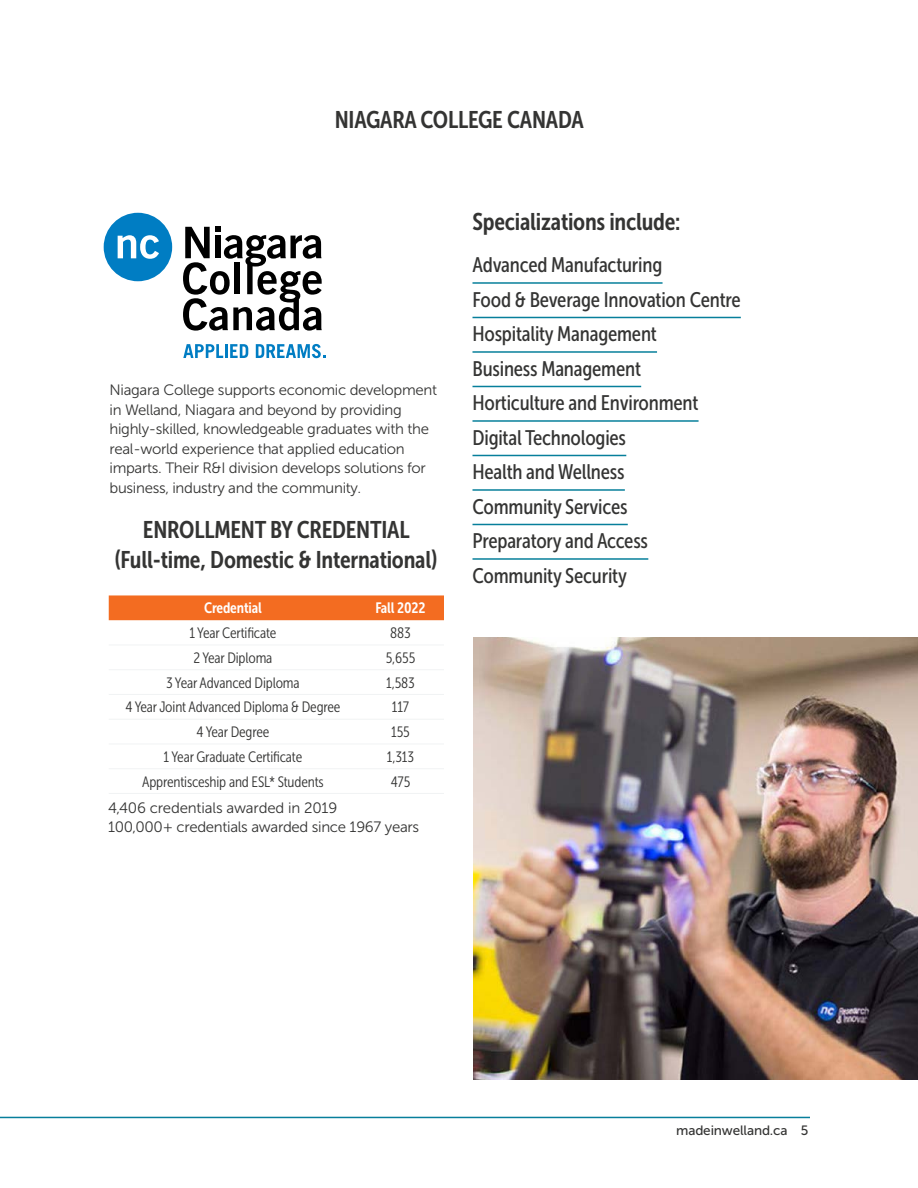
<style>
.page{position:relative;width:918px;height:1188px;background:#fff}
.page>*{position:absolute;margin:0;border:0;box-sizing:border-box;transform-origin:0 0}
.h4-subhead{font:24px "Museo Sans Cond 700";letter-spacing:-.01em;color:#343433}
.h3-subhead{font:24px "Museo Sans Cond 700";letter-spacing:-.01em;color:#343433}
.displayList{font:21px "Museo Sans Cond 500";letter-spacing:-.01em;color:#343433}
.displayListLast{font:21px "Museo Sans Cond 500";letter-spacing:-.01em;color:#343433}
.t1{font:15px/19.5px "Museo Sans 300";letter-spacing:-.02em;color:#343433}
.t2{font:15px "Museo Sans Cond 300";letter-spacing:-.01em;color:#343433}
.t3{font:15px "Museo Sans Cond 700";letter-spacing:-.01em;color:#fff}
.t4{font:13.5px "Museo Sans 500";letter-spacing:-.01em;color:#343433}
</style>
<div class="page">
<hr style="left:0;top:1117px;width:810px;height:1px;background:#077f9b">
<hr style="left:472px;top:282px;width:191px;height:2px;background:#077f9b">
<hr style="left:472px;top:317px;width:269px;height:1px;background:#077f9b">
<hr style="left:472px;top:351px;width:185px;height:2px;background:#077f9b">
<hr style="left:472px;top:386px;width:169px;height:1px;background:#077f9b">
<hr style="left:472px;top:420px;width:227px;height:2px;background:#077f9b">
<hr style="left:472px;top:455px;width:154px;height:1px;background:#077f9b">
<hr style="left:472px;top:489px;width:153px;height:2px;background:#077f9b">
<hr style="left:472px;top:524px;width:156px;height:1px;background:#077f9b">
<hr style="left:472px;top:558px;width:176px;height:2px;background:#077f9b">
<svg style="left:183px;top:226px;width:139px;height:105px"></svg>
<svg style="left:104px;top:213px;width:68px;height:68px"></svg>
<svg style="left:183px;top:344px;width:40px;height:14px"></svg>
<hr style="left:225px;top:344px;width:3px;height:14px;background:#007dc3">
<svg style="left:230px;top:344px;width:18px;height:14px"></svg>
<svg style="left:256px;top:344px;width:70px;height:14px"></svg>
<div style="left:109px;top:595px;width:335px;height:25px;background:#f36c21"></div>
<hr style="left:109px;top:645px;width:248px;height:1px;background:#f1f3f4">
<hr style="left:357px;top:645px;width:87px;height:1px;background:#f1f3f4">
<hr style="left:109px;top:669px;width:248px;height:1px;background:#f1f3f4">
<hr style="left:357px;top:669px;width:87px;height:1px;background:#f1f3f4">
<hr style="left:109px;top:694px;width:248px;height:1px;background:#f1f3f4">
<hr style="left:357px;top:694px;width:87px;height:1px;background:#f1f3f4">
<hr style="left:109px;top:719px;width:248px;height:1px;background:#f1f3f4">
<hr style="left:357px;top:719px;width:87px;height:1px;background:#f1f3f4">
<hr style="left:109px;top:744px;width:248px;height:1px;background:#f1f3f4">
<hr style="left:357px;top:744px;width:87px;height:1px;background:#f1f3f4">
<hr style="left:109px;top:768px;width:248px;height:1px;background:#f1f3f4">
<hr style="left:357px;top:768px;width:87px;height:1px;background:#f1f3f4">
<hr style="left:109px;top:793px;width:248px;height:1px;background:#f1f3f4">
<hr style="left:357px;top:793px;width:87px;height:1px;background:#f1f3f4">
<img style="left:473px;top:638px;width:445px;height:442px">
<h3 class="h3-subhead" style="left:335px;top:107px;width:250px">NIAGARA COLLEGE CANADA</h3>
<p class="t1" style="left:110px;top:380px;width:329px">Niagara College supports economic development in Welland, Niagara and beyond by providing highly-skilled, knowledgeable graduates with the real-world experience that applied education imparts. Their R&amp;I division develops solutions for business, industry and the community.</p>
<h3 class="h3-subhead" style="left:143px;top:516px;width:268px">ENROLLMENT BY CREDENTIAL</h3>
<p class="h4-subhead" style="left:115px;top:547px;width:324px">(Full-time, Domestic &amp; International)</p>
<p class="t3" style="left:204px;top:600px;width:59px">Credential</p>
<p class="t3" style="left:376px;top:600px;width:52px">Fall 2022</p>
<p class="t2" style="left:189px;top:625px;width:89px">1 Year Certificate</p>
<p class="t2" style="left:390px;top:625px;width:22px">883</p>
<p class="t2" style="left:193px;top:650px;width:81px">2 Year Diploma</p>
<p class="t2" style="left:386px;top:650px;width:31px">5,655</p>
<p class="t2" style="left:166px;top:674px;width:135px">3 Year Advanced Diploma</p>
<p class="t2" style="left:386px;top:674px;width:30px">1,583</p>
<p class="t2" style="left:125px;top:699px;width:217px">4 Year Joint Advanced Diploma &amp; Degree</p>
<p class="t2" style="left:392px;top:699px;width:19px">117</p>
<p class="t2" style="left:196px;top:724px;width:74px">4 Year Degree</p>
<p class="t2" style="left:391px;top:724px;width:20px">155</p>
<p class="t2" style="left:164px;top:749px;width:140px">1 Year Graduate Certificate</p>
<p class="t2" style="left:387px;top:749px;width:29px">1,313</p>
<p class="t2" style="left:142px;top:773px;width:183px">Apprentisceship and ESL* Students</p>
<p class="t2" style="left:391px;top:773px;width:21px">475</p>
<p class="t1" style="left:108px;top:798px;width:313px">4,406 credentials awarded in 2019<br>100,000+ credentials awarded since 1967 years</p>
<h4 class="h4-subhead" style="left:472px;top:208px;width:210px">Specializations include:</h4>
<p class="displayList" style="left:472px;top:253px;width:191px">Advanced Manufacturing</p>
<p class="displayList" style="left:472px;top:288px;width:270px">Food &amp; Beverage Innovation Centre</p>
<p class="displayList" style="left:472px;top:322px;width:186px">Hospitality Management</p>
<p class="displayList" style="left:472px;top:357px;width:170px">Business Management</p>
<p class="displayList" style="left:472px;top:391px;width:227px">Horticulture and Environment</p>
<p class="displayList" style="left:472px;top:426px;width:155px">Digital Technologies</p>
<p class="displayList" style="left:472px;top:460px;width:154px">Health and Wellness</p>
<p class="displayList" style="left:472px;top:495px;width:157px">Community Services</p>
<p class="displayList" style="left:472px;top:529px;width:177px">Preparatory and Access</p>
<p class="displayListLast" style="left:472px;top:564px;width:156px">Community Security</p>
<p class="t4" style="left:676px;top:1123px;width:134px">madeinwelland.ca 5</p>
</div>
